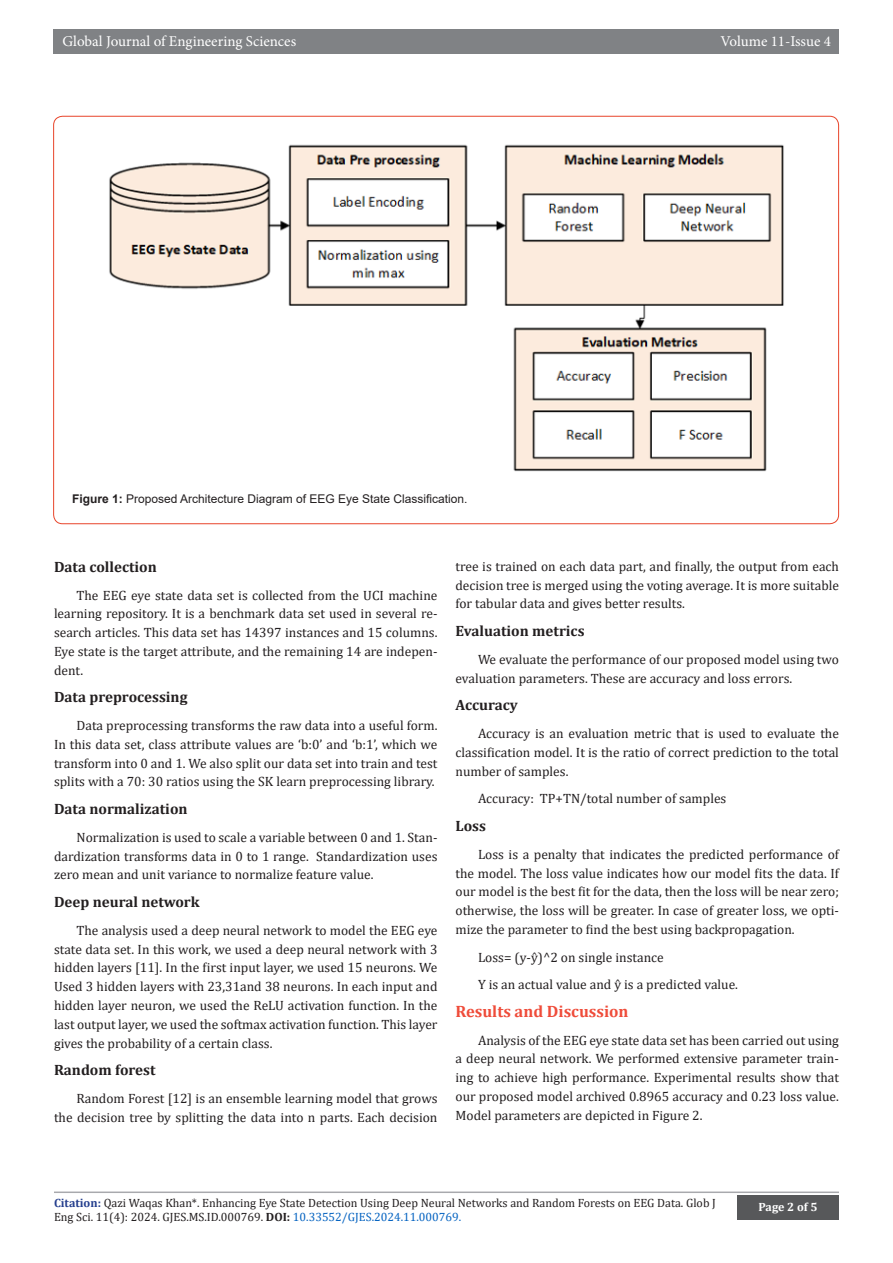
<style>
.page{position:relative;width:893px;height:1263px;background:#fff}
.page>*{position:absolute;margin:0;border:0;box-sizing:border-box;transform-origin:0 0}
.t1{font:700 16.5px "Cambria";color:#ef4c3a}
.t2{font:700 15px "Cambria";color:#231f20}
.t3{font:15px "Minion Pro";color:#fff}
.t4{font:13.5px/18.8px "Cambria";color:#231f20;text-align:justify}
.t5{font:12px/14.4px "Cambria";color:#231f20}
.t6{font:12px "Arial";color:#231f20}
.t7{font:700 12px "Cambria";color:#fff}
.s1{font-weight:700}
.s2{font-weight:700;color:#253f8e}
.s3{color:#0563c1}
</style>
<div class="page">
<div style="left:54px;top:29px;width:785px;height:25px;background:#808285"></div>
<hr style="left:54px;top:1191px;width:785px;height:2px;background:#a8a9ad">
<div style="left:737px;top:1195px;width:102px;height:25px;background:#57585a"></div>
<img style="left:109px;top:144px;width:675px;height:328px">
<p class="t3" style="left:63px;top:31px;width:235px">Global Journal of Engineering Sciences</p>
<p class="t3" style="left:721px;top:31px;width:112px">Volume 11-Issue 4</p>
<p class="t6" style="left:72px;top:490px;width:397px"><span class="s1">Figure 1:</span> Proposed Architecture Diagram of EEG Eye State Classification.</p>
<p class="t2" style="left:54px;top:556px;width:104px">Data collection</p>
<p class="t4" style="left:54px;top:586px;width:385px;text-indent:22px">The EEG eye state data set is collected from the UCI machine learning repository. It is a benchmark data set used in several re&shy;search articles. This data set has 14397 instances and 15 columns.<br>Eye state is the target attribute, and the remaining 14 are indepen&shy;dent.</p>
<p class="t2" style="left:54px;top:687px;width:135px">Data preprocessing</p>
<p class="t4" style="left:54px;top:716px;width:385px;text-indent:22px">Data preprocessing transforms the raw data into a useful form.<br>In this data set, class attribute values are ‘b:0’ and ‘b:1’, which we transform into 0 and 1. We also split our data set into train and test splits with a 70: 30 ratios using the SK learn preprocessing library.</p>
<p class="t2" style="left:54px;top:798px;width:135px">Data normalization</p>
<p class="t4" style="left:54px;top:828px;width:385px;text-indent:22px">Normalization is used to scale a variable between 0 and 1. Stan&shy;dardization transforms data in 0 to 1 range. Standardization uses zero mean and unit variance to normalize feature value.</p>
<p class="t2" style="left:54px;top:891px;width:147px">Deep neural network</p>
<p class="t4" style="left:54px;top:921px;width:385px;text-indent:22px">The analysis used a deep neural network to model the EEG eye state data set. In this work, we used a deep neural network with 3 hidden layers [11]. In the first input layer, we used 15 neurons. We Used 3 hidden layers with 23,31and 38 neurons. In each input and hidden layer neuron, we used the ReLU activation function. In the last output layer, we used the softmax activation function. This layer gives the probability of a certain class.</p>
<p class="t2" style="left:54px;top:1059px;width:103px">Random forest</p>
<p class="t4" style="left:54px;top:1089px;width:385px;text-align:right">Random Forest [12] is an ensemble learning model that grows<br>the decision tree by splitting the data into n parts. Each decision</p>
<p class="t4" style="left:455px;top:557px;width:385px">tree is trained on each data part, and finally, the output from each decision tree is merged using the voting average. It is more suitable for tabular data and gives better results.</p>
<p class="t2" style="left:455px;top:620px;width:131px">Evaluation metrics</p>
<p class="t4" style="left:455px;top:650px;width:385px;text-indent:22px">We evaluate the performance of our proposed model using two evaluation parameters. These are accuracy and loss errors.</p>
<p class="t2" style="left:455px;top:694px;width:64px">Accuracy</p>
<p class="t4" style="left:455px;top:724px;width:385px;text-indent:22px">Accuracy is an evaluation metric that is used to evaluate the classification model. It is the ratio of correct prediction to the total number of samples.</p>
<p class="t4" style="left:478px;top:789px;width:250px">Accuracy: TP+TN/total number of samples</p>
<p class="t2" style="left:455px;top:815px;width:32px">Loss</p>
<p class="t4" style="left:455px;top:845px;width:385px;text-indent:22px">Loss is a penalty that indicates the predicted performance of the model. The loss value indicates how our model fits the data. If our model is the best fit for the data, then the loss will be near zero; otherwise, the loss will be greater. In case of greater loss, we opti&shy;mize the parameter to find the best using backpropagation.</p>
<p class="t4" style="left:478px;top:947px;width:187px">Loss= (y-ŷ)^2 on single instance</p>
<p class="t4" style="left:478px;top:975px;width:262px">Y is an actual value and ŷ is a predicted value.</p>
<p class="t1" style="left:455px;top:1000px;width:175px">Results and Discussion</p>
<p class="t4" style="left:455px;top:1031px;width:385px;text-indent:22px">Analysis of the EEG eye state data set has been carried out using a deep neural network. We performed extensive parameter train&shy;ing to achieve high performance. Experimental results show that our proposed model archived 0.8965 accuracy and 0.23 loss value.<br>Model parameters are depicted in Figure 2.</p>
<p class="t5" style="left:54px;top:1195px;width:663px"><span class="s2">Citation:</span> Qazi Waqas Khan*. Enhancing Eye State Detection Using Deep Neural Networks and Random Forests on EEG Data. Glob J<br>Eng Sci. 11(4): 2024. GJES.MS.ID.000769. <span class="s1">DOI:</span> <span class="s3">10.33552/GJES.2024.11.000769.</span></p>
<p class="t7" style="left:758px;top:1198px;width:60px">Page 2 of 5</p>
</div>
